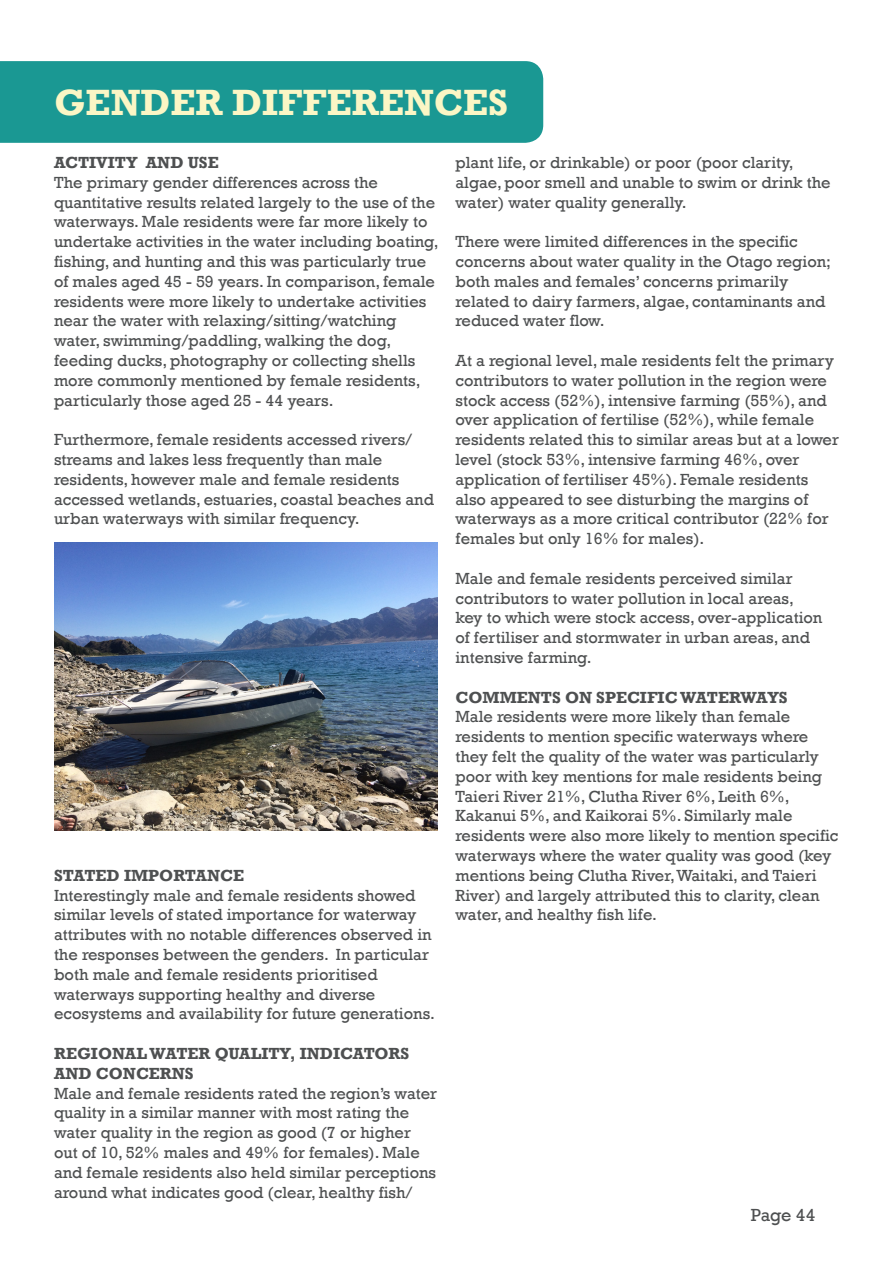
<style>
.page{position:relative;width:893px;height:1263px;background:#fff}
.page>*{position:absolute;margin:0;border:0;box-sizing:border-box;transform-origin:0 0}
.Yellow_headings{font:700 37.5px "Rockwell";color:#fbf6c5}
.t1{font:18px "Rockwell";letter-spacing:-.01em;color:#4e5051}
.text{font:16.5px/19.8px "Rockwell";color:#4e5051}
.text-2{font:700 16.5px/19.8px "Rockwell";color:#4e5051}
</style>
<div class="page">
<div style="left:0;top:61px;width:543px;height:82px;background:#1a9893"></div>
<img style="left:54px;top:543px;width:383px;height:287px">
<p class="Yellow_headings" style="left:54px;top:80px;width:455px">GENDER DIFFERENCES</p>
<p class="text-2" style="left:54px;top:152px;width:166px">ACTIVITY AND USE</p>
<p class="text" style="left:54px;top:172px;width:386px">The primary gender differences across the quantitative results related largely to the use of the waterways. Male residents were far more likely to undertake activities in the water including boating, fishing, and hunting and this was particularly true of males aged 45 - 59 years. In comparison, female residents were more likely to undertake activities near the water with relaxing/sitting/watching water, swimming/paddling, walking the dog, feeding ducks, photography or collecting shells more commonly mentioned by female residents, particularly those aged 25 - 44 years.</p>
<p class="text" style="left:54px;top:430px;width:382px">Furthermore, female residents accessed rivers/ streams and lakes less frequently than male residents, however male and female residents accessed wetlands, estuaries, coastal beaches and urban waterways with similar frequency.</p>
<p class="text-2" style="left:54px;top:865px;width:192px">STATED IMPORTANCE</p>
<p class="text" style="left:54px;top:885px;width:383px">Interestingly male and female residents showed similar levels of stated importance for waterway attributes with no notable differences observed in the responses between the genders. In particular both male and female residents prioritised waterways supporting healthy and diverse ecosystems and availability for future generations.</p>
<p class="text-2" style="left:54px;top:1043px;width:357px">REGIONAL WATER QUALITY, INDICATORS<br>AND CONCERNS</p>
<p class="text" style="left:54px;top:1083px;width:385px">Male and female residents rated the region’s water quality in a similar manner with most rating the water quality in the region as good (7 or higher out of 10, 52% males and 49% for females). Male and female residents also held similar perceptions around what indicates good (clear, healthy fish/</p>
<p class="text" style="left:455px;top:153px;width:377px">plant life, or drinkable) or poor (poor clarity, algae, poor smell and unable to swim or drink the water) water quality generally.</p>
<p class="text" style="left:455px;top:232px;width:377px">There were limited differences in the specific concerns about water quality in the Otago region; both males and females’ concerns primarily related to dairy farmers, algae, contaminants and reduced water flow.</p>
<p class="text" style="left:455px;top:351px;width:385px">At a regional level, male residents felt the primary contributors to water pollution in the region were stock access (52%), intensive farming (55%), and over application of fertilise (52%), while female residents related this to similar areas but at a lower level (stock 53%, intensive farming 46%, over application of fertiliser 45%). Female residents also appeared to see disturbing the margins of waterways as a more critical contributor (22% for females but only 16% for males).</p>
<p class="text" style="left:455px;top:568px;width:368px">Male and female residents perceived similar contributors to water pollution in local areas, key to which were stock access, over-application of fertiliser and stormwater in urban areas, and intensive farming.</p>
<p class="text-2" style="left:455px;top:687px;width:334px">COMMENTS ON SPECIFIC WATERWAYS</p>
<p class="text" style="left:455px;top:707px;width:384px">Male residents were more likely than female residents to mention specific waterways where they felt the quality of the water was particularly poor with key mentions for male residents being Taieri River 21%, Clutha River 6%, Leith 6%, Kakanui 5%, and Kaikorai 5%. Similarly male residents were also more likely to mention specific waterways where the water quality was good (key mentions being Clutha River, Waitaki, and Taieri River) and largely attributed this to clarity, clean water, and healthy fish life.</p>
<p class="t1" style="left:751px;top:1205px;width:66px">Page 44</p>
</div>
